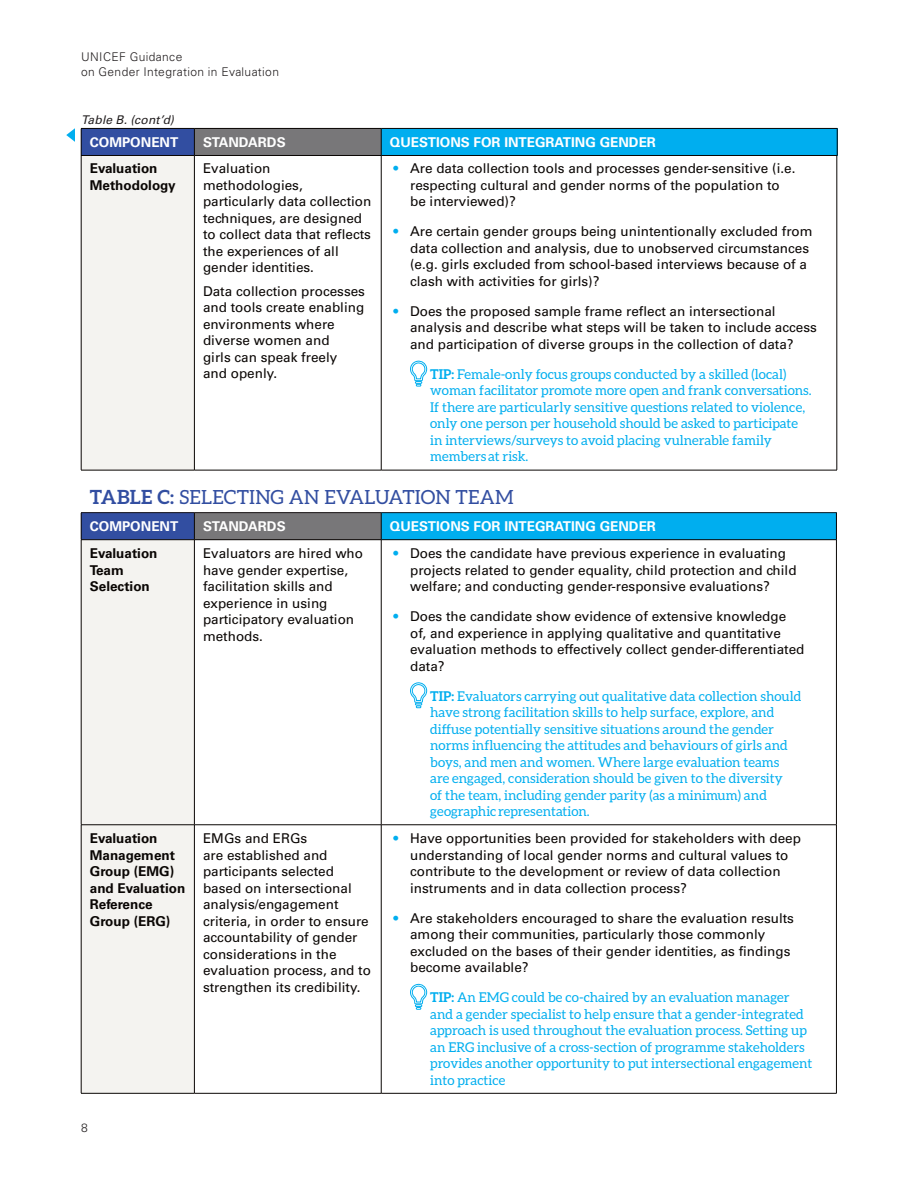
<style>
.page{position:relative;width:918px;height:1188px;background:#fff}
.page>*{position:absolute;margin:0;border:0;box-sizing:border-box;transform-origin:0 0}
.t1{font:19.5px "Aleo";letter-spacing:.01em;color:#324ea1}
.t2{font:13.5px/16.5px "Univers LT Std";color:#0a0604}
.t3{font:13.5px/16.5px "Aleo";color:#00aeef}
.t4{font:700 13.5px/16.5px "Univers LT Std";color:#0a0604}
.t5{font:700 13.5px "Univers LT Std";color:#fff}
.t6{font:300 12px/15px "Univers LT Std";letter-spacing:.03em;color:#231f20}
.t7{font:italic 12px "Univers LT Std";letter-spacing:.015em;color:#231f20}
.s1{color:#00aeef}
.s2{font-weight:700}
</style>
<div class="page">
<div style="left:81px;top:155px;width:113px;height:315px;background:#f4f3f0"></div>
<hr style="left:81px;top:155px;width:1px;height:315px;background:#0a0604">
<hr style="left:194px;top:155px;width:1px;height:315px;background:#0a0604">
<hr style="left:381px;top:155px;width:1px;height:315px;background:#0a0604">
<hr style="left:837px;top:155px;width:1px;height:315px;background:#0a0604">
<hr style="left:81px;top:470px;width:113px;height:1px;background:#0a0604">
<hr style="left:194px;top:470px;width:187px;height:1px;background:#0a0604">
<hr style="left:381px;top:470px;width:456px;height:1px;background:#0a0604">
<svg style="left:410px;top:360px;width:18px;height:27px"></svg>
<svg style="left:66px;top:128px;width:9px;height:14px"></svg>
<div style="left:81px;top:128px;width:113px;height:27px;background:#324ea1"></div>
<div style="left:194px;top:128px;width:187px;height:27px;background:#787779"></div>
<div style="left:381px;top:128px;width:456px;height:27px;background:#00aeef"></div>
<hr style="left:81px;top:128px;width:113px;height:1px;background:#0a0604">
<svg style="left:81px;top:129px;width:1px;height:26px"></svg>
<hr style="left:194px;top:128px;width:187px;height:1px;background:#0a0604">
<svg style="left:194px;top:129px;width:1px;height:26px"></svg>
<hr style="left:381px;top:128px;width:456px;height:1px;background:#0a0604">
<svg style="left:381px;top:129px;width:1px;height:26px"></svg>
<svg style="left:837px;top:129px;width:1px;height:26px"></svg>
<hr style="left:81px;top:155px;width:113px;height:1px;background:#0a0604">
<hr style="left:194px;top:155px;width:187px;height:1px;background:#0a0604">
<hr style="left:381px;top:155px;width:456px;height:1px;background:#0a0604">
<div style="left:81px;top:513px;width:113px;height:27px;background:#324ea1"></div>
<div style="left:194px;top:513px;width:187px;height:27px;background:#787779"></div>
<div style="left:381px;top:513px;width:455px;height:27px;background:#00aeef"></div>
<div style="left:82px;top:540px;width:112px;height:553px;background:#f4f3f0"></div>
<svg style="left:81px;top:513px;width:1px;height:26px"></svg>
<svg style="left:194px;top:513px;width:1px;height:26px"></svg>
<svg style="left:381px;top:513px;width:1px;height:26px"></svg>
<svg style="left:836px;top:513px;width:1px;height:26px"></svg>
<hr style="left:81px;top:539px;width:113px;height:1px;background:#0a0604">
<hr style="left:81px;top:540px;width:1px;height:285px;background:#0a0604">
<hr style="left:194px;top:539px;width:187px;height:1px;background:#0a0604">
<hr style="left:194px;top:540px;width:1px;height:285px;background:#0a0604">
<hr style="left:381px;top:539px;width:456px;height:1px;background:#0a0604">
<hr style="left:381px;top:540px;width:1px;height:285px;background:#0a0604">
<hr style="left:836px;top:540px;width:1px;height:285px;background:#0a0604">
<hr style="left:81px;top:825px;width:113px;height:1px;background:#0a0604">
<hr style="left:81px;top:825px;width:1px;height:268px;background:#0a0604">
<hr style="left:194px;top:825px;width:187px;height:1px;background:#0a0604">
<hr style="left:194px;top:825px;width:1px;height:268px;background:#0a0604">
<hr style="left:381px;top:825px;width:456px;height:1px;background:#0a0604">
<hr style="left:381px;top:825px;width:1px;height:268px;background:#0a0604">
<hr style="left:836px;top:825px;width:1px;height:268px;background:#0a0604">
<hr style="left:81px;top:1093px;width:113px;height:1px;background:#0a0604">
<hr style="left:194px;top:1093px;width:187px;height:1px;background:#0a0604">
<hr style="left:381px;top:1093px;width:456px;height:1px;background:#0a0604">
<hr style="left:81px;top:512px;width:113px;height:1px;background:#231f20">
<hr style="left:194px;top:512px;width:187px;height:1px;background:#231f20">
<hr style="left:381px;top:512px;width:456px;height:1px;background:#231f20">
<svg style="left:410px;top:682px;width:18px;height:27px"></svg>
<svg style="left:410px;top:983px;width:18px;height:27px"></svg>
<p class="t6" style="left:81px;top:49px;width:200px">UNICEF Guidance<br>on Gender Integration in Evaluation</p>
<p class="t7" style="left:81px;top:113px;width:94px">Table B. (cont’d)</p>
<p class="t5" style="left:90px;top:134px;width:90px">COMPONENT</p>
<p class="t5" style="left:203px;top:134px;width:84px">STANDARDS</p>
<p class="t5" style="left:390px;top:134px;width:268px">QUESTIONS FOR INTEGRATING GENDER</p>
<p class="t4" style="left:90px;top:161px;width:87px">Evaluation<br>Methodology</p>
<p class="t2" style="left:203px;top:161px;width:170px">Evaluation methodologies, particularly data collection techniques, are designed to collect data that reflects the experiences of all gender identities.</p>
<p class="t2" style="left:203px;top:283px;width:164px">Data collection processes and tools create enabling environments where diverse women and<br>girls can speak freely<br>and openly.</p>
<p class="t2" style="left:410px;top:160px;width:387px;text-indent:-16px"><span class="s1">•</span> Are data collection tools and processes gender-sensitive (i.e. respecting cultural and gender norms of the population to be interviewed)?</p>
<p class="t2" style="left:410px;top:223px;width:404px;text-indent:-16px"><span class="s1">•</span> Are certain gender groups being unintentionally excluded from data collection and analysis, due to unobserved circumstances (e.g. girls excluded from school-based interviews because of a clash with activities for girls)?</p>
<p class="t2" style="left:410px;top:303px;width:408px;text-indent:-16px"><span class="s1">•</span> Does the proposed sample frame reflect an intersectional analysis and describe what steps will be taken to include access and participation of diverse groups in the collection of data?</p>
<p class="t3" style="left:430px;top:366px;width:383px"><span class="s2">TIP:</span> Female-only focus groups conducted by a skilled (local) woman facilitator promote more open and frank conversations.<br>If there are particularly sensitive questions related to violence, only one person per household should be asked to participate in interviews/surveys to avoid placing vulnerable family members at risk.</p>
<h1 class="t1" style="left:90px;top:486px;width:425px"><span class="s2">TABLE C:</span> SELECTING AN EVALUATION TEAM</h1>
<p class="t5" style="left:90px;top:518px;width:90px">COMPONENT</p>
<p class="t5" style="left:203px;top:518px;width:84px">STANDARDS</p>
<p class="t5" style="left:390px;top:518px;width:268px">QUESTIONS FOR INTEGRATING GENDER</p>
<p class="t4" style="left:90px;top:545px;width:69px">Evaluation<br>Team<br>Selection</p>
<p class="t2" style="left:203px;top:545px;width:162px">Evaluators are hired who have gender expertise, facilitation skills and experience in using participatory evaluation methods.</p>
<p class="t2" style="left:410px;top:545px;width:388px;text-indent:-16px"><span class="s1">•</span> Does the candidate have previous experience in evaluating projects related to gender equality, child protection and child welfare; and conducting gender-responsive evaluations?</p>
<p class="t2" style="left:410px;top:608px;width:396px;text-indent:-16px"><span class="s1">•</span> Does the candidate show evidence of extensive knowledge of, and experience in applying qualitative and quantitative evaluation methods to effectively collect gender-differentiated data?</p>
<p class="t3" style="left:430px;top:687px;width:373px"><span class="s2">TIP:</span> Evaluators carrying out qualitative data collection should have strong facilitation skills to help surface, explore, and diffuse potentially sensitive situations around the gender norms influencing the attitudes and behaviours of girls and boys, and men and women. Where large evaluation teams are engaged, consideration should be given to the diversity<br>of the team, including gender parity (as a minimum) and geographic representation.</p>
<p class="t4" style="left:90px;top:830px;width:97px">Evaluation<br>Management<br>Group (EMG) and Evaluation<br>Reference<br>Group (ERG)</p>
<p class="t2" style="left:203px;top:830px;width:170px">EMGs and ERGs<br>are established and participants selected based on intersectional analysis/engagement criteria, in order to ensure accountability of gender considerations in the evaluation process, and to strengthen its credibility.</p>
<p class="t2" style="left:410px;top:830px;width:392px;text-indent:-16px"><span class="s1">•</span> Have opportunities been provided for stakeholders with deep understanding of local gender norms and cultural values to contribute to the development or review of data collection instruments and in data collection process?</p>
<p class="t2" style="left:410px;top:910px;width:385px;text-indent:-16px"><span class="s1">•</span> Are stakeholders encouraged to share the evaluation results among their communities, particularly those commonly excluded on the bases of their gender identities, as findings become available?</p>
<p class="t3" style="left:430px;top:989px;width:384px"><span class="s2">TIP:</span> An EMG could be co-chaired by an evaluation manager and a gender specialist to help ensure that a gender-integrated approach is used throughout the evaluation process. Setting up an ERG inclusive of a cross-section of programme stakeholders provides another opportunity to put intersectional engagement into practice</p>
<p class="t6" style="left:81px;top:1120px;width:8px">8</p>
</div>
